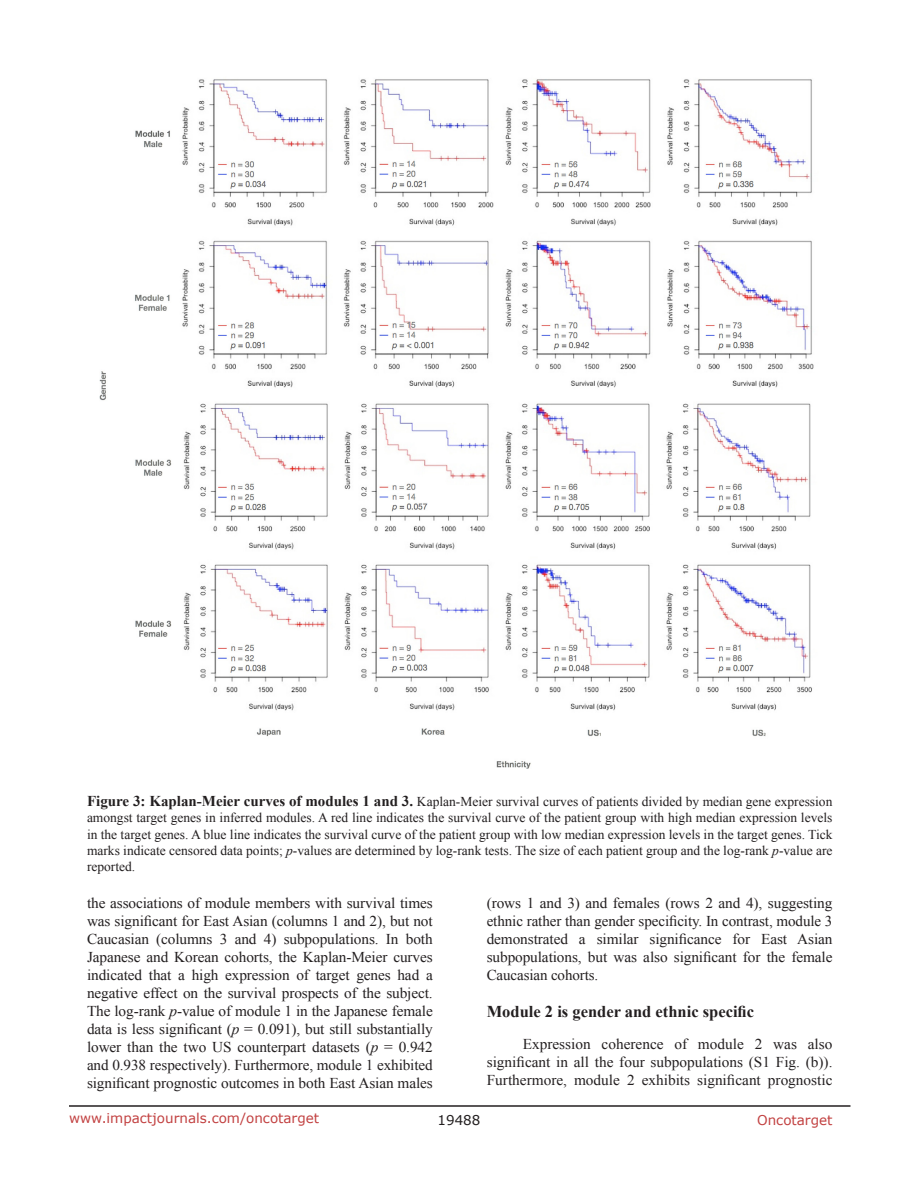
<style>
.page{position:relative;width:918px;height:1188px;background:#fff}
.page>*{position:absolute;margin:0;border:0;box-sizing:border-box;transform-origin:0 0}
.SubHeading{font:700 16.5px "Times New Roman";color:#231f20}
.BodyText{font:15px/18px "Times New Roman";letter-spacing:-.005em;color:#231f20;text-align:justify}
.FigureText{font:13.5px/16.2px "Times New Roman";color:#231f20;text-align:justify}
.t1{font:13.5px "Verdana";color:#c24141}
.t2{font:13.5px "Verdana";color:#231f20}
.s1{font-weight:700;font-size:15px}
.s2{font-style:italic}
</style>
<div class="page">
<hr style="left:69px;top:1105px;width:781px;height:2px;background:#231f20">
<img style="left:100px;top:79px;width:714px;height:689px">
<p class="FigureText" style="left:87px;top:793px;width:747px"><span class="s1">Figure 3: Kaplan-Meier curves of modules 1 and 3.</span> Kaplan-Meier survival curves of patients divided by median gene expression amongst target genes in inferred modules. A red line indicates the survival curve of the patient group with high median expression levels in the target genes. A blue line indicates the survival curve of the patient group with low median expression levels in the target genes. Tick marks indicate censored data points; <span class="s2">p</span>-values are determined by log-rank tests. The size of each patient group and the log-rank <span class="s2">p</span>-value are reported.</p>
<p class="BodyText" style="left:87px;top:893px;width:347px">the associations of module members with survival times was significant for East Asian (columns 1 and 2), but not Caucasian (columns 3 and 4) subpopulations. In both Japanese and Korean cohorts, the Kaplan-Meier curves indicated that a high expression of target genes had a negative effect on the survival prospects of the subject.<br>The log-rank <span class="s2">p</span>-value of module 1 in the Japanese female data is less significant (<span class="s2">p</span> = 0.091), but still substantially lower than the two US counterpart datasets (<span class="s2">p</span> = 0.942 and 0.938 respectively). Furthermore, module 1 exhibited significant prognostic outcomes in both East Asian males</p>
<p class="BodyText" style="left:487px;top:893px;width:347px">(rows 1 and 3) and females (rows 2 and 4), suggesting ethnic rather than gender specificity. In contrast, module 3 demonstrated a similar significance for East Asian subpopulations, but was also significant for the female Caucasian cohorts.</p>
<p class="SubHeading" style="left:487px;top:1000px;width:269px">Module 2 is gender and ethnic specific</p>
<p class="BodyText" style="left:487px;top:1035px;width:347px;text-indent:36px">Expression coherence of module 2 was also significant in all the four subpopulations (S1 Fig. (b)).<br>Furthermore, module 2 exhibits significant prognostic</p>
<p class="t1" style="left:69px;top:1109px;width:252px">www.impactjournals.com/oncotarget</p>
<p class="t2" style="left:438px;top:1111px;width:44px">19488</p>
<p class="t1" style="left:757px;top:1111px;width:77px">Oncotarget</p>
</div>
